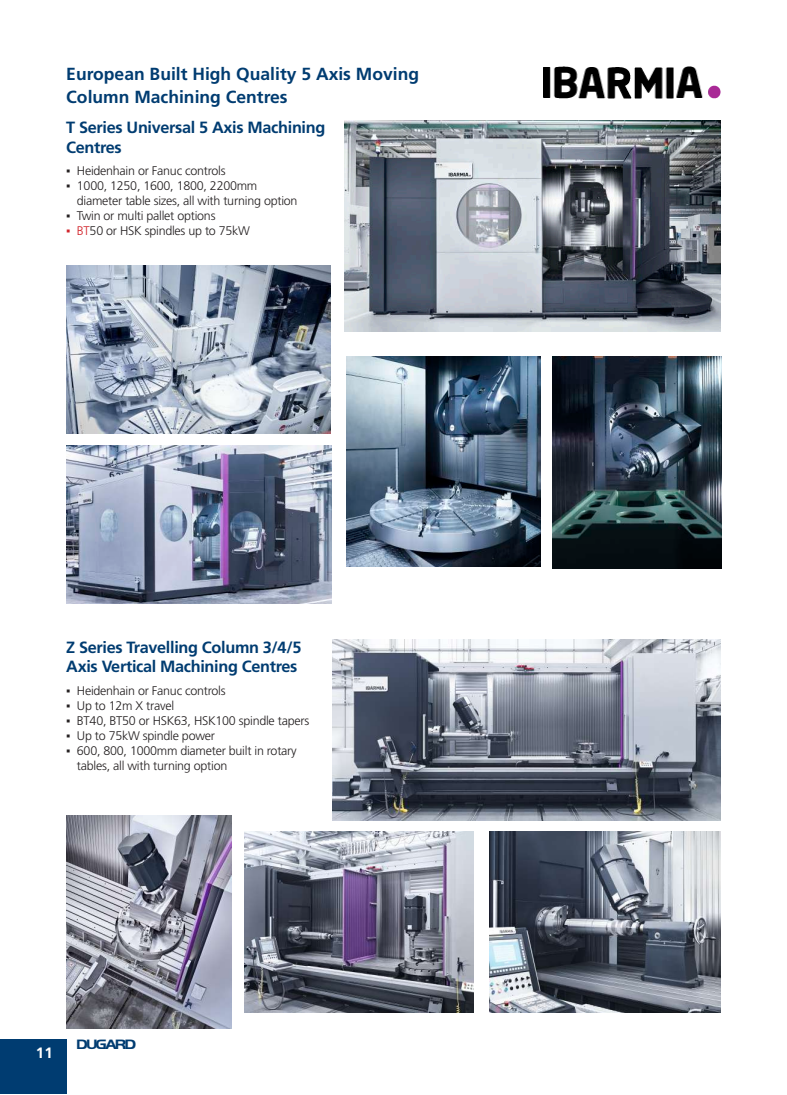
<style>
.page{position:relative;width:787px;height:1095px;background:#fff}
.page>*{position:absolute;margin:0;border:0;box-sizing:border-box;transform-origin:0 0}
.t1{font:700 17.5px/22.5px "Frutiger CE";color:#003c71}
.t2{font:700 16.25px/19.4px "Frutiger CE";letter-spacing:-.02em;color:#003c71}
.t3{font:700 15px "Frutiger CE";color:#fff}
.t4{font:700 14.12px "Handel Got D";letter-spacing:-.12em;color:#003c71;scale:1.16 1}
.t5{font:300 12.5px/15px "Frutiger CE";letter-spacing:-.02em;color:#231f20}
.s1{font-family:"Calibri";font-weight:400}
.s2{font-family:"Calibri";font-weight:400;color:#d1232a}
.s3{color:#d1232a}
</style>
<div class="page">
<div style="left:0;top:1039px;width:67px;height:54px;background:#003c71"></div>
<img style="left:543px;top:66px;width:177px;height:33px">
<img style="left:344px;top:120px;width:376px;height:212px">
<img style="left:552px;top:356px;width:169px;height:212px">
<img style="left:346px;top:356px;width:194px;height:211px">
<img style="left:67px;top:446px;width:264px;height:157px">
<img style="left:66px;top:266px;width:265px;height:168px">
<img style="left:332px;top:640px;width:389px;height:180px">
<img style="left:66px;top:815px;width:166px;height:214px">
<img style="left:489px;top:831px;width:231px;height:182px">
<img style="left:244px;top:831px;width:229px;height:181px">
<h1 class="t1" style="left:66px;top:63px;width:354px">European Built High Quality 5 Axis Moving<br>Column Machining Centres</h1>
<h2 class="t2" style="left:66px;top:118px;width:260px">T Series Universal 5 Axis Machining<br>Centres</h2>
<p class="t5" style="left:66px;top:163px;width:161px"><span class="s1">▪</span> Heidenhain or Fanuc controls</p>
<p class="t5" style="left:77px;top:178px;width:222px;text-indent:-11px"><span class="s1">▪</span> 1000, 1250, 1600, 1800, 2200mm diameter table sizes, all with turning option</p>
<p class="t5" style="left:66px;top:208px;width:151px"><span class="s1">▪</span> Twin or multi pallet options</p>
<p class="t5" style="left:66px;top:223px;width:185px"><span class="s2">▪</span> <span class="s3">BT</span>50 or HSK spindles up to 75kW</p>
<h2 class="t2" style="left:66px;top:637px;width:236px">Z Series Travelling Column 3/4/5<br>Axis Vertical Machining Centres</h2>
<p class="t5" style="left:66px;top:683px;width:161px"><span class="s1">▪</span> Heidenhain or Fanuc controls</p>
<p class="t5" style="left:66px;top:698px;width:109px"><span class="s1">▪</span> Up to 12m X travel</p>
<p class="t5" style="left:66px;top:713px;width:244px"><span class="s1">▪</span> BT40, BT50 or HSK63, HSK100 spindle tapers</p>
<p class="t5" style="left:66px;top:728px;width:150px"><span class="s1">▪</span> Up to 75kW spindle power</p>
<p class="t5" style="left:77px;top:743px;width:221px;text-indent:-11px"><span class="s1">▪</span> 600, 800, 1000mm diameter built in rotary tables, all with turning option</p>
<p class="t3" style="left:36px;top:1044px;width:18px">11</p>
<p class="t4" style="left:76px;top:1036px;width:53px">DUGARD</p>
</div>
